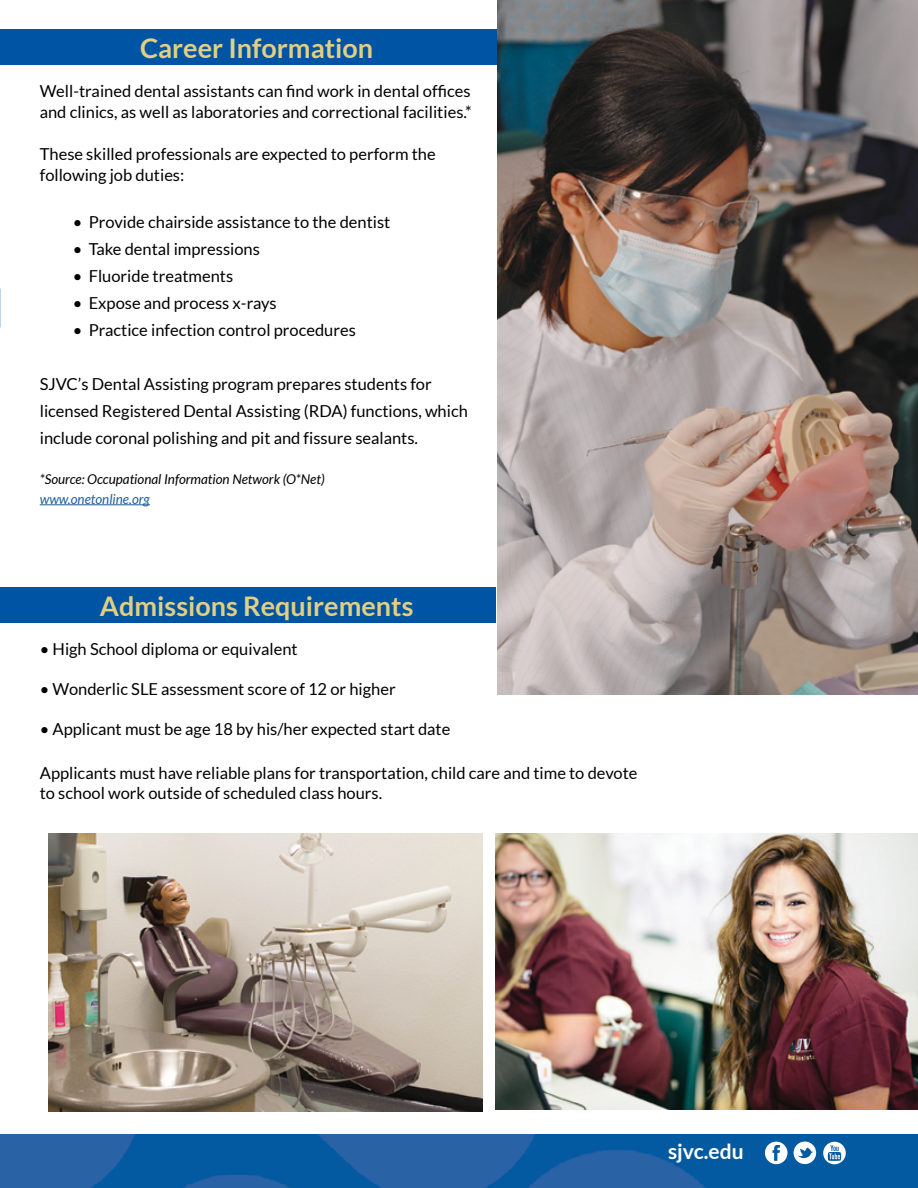
<style>
.page{position:relative;width:918px;height:1188px;background:#fff}
.page>*{position:absolute;margin:0;border:0;box-sizing:border-box;transform-origin:0 0}
.t1{font:700 27px "Lato";color:#e1cf83}
.t2{font:700 21px "Lato";color:#fff}
.t3{font:16.5px/21px "Lato";color:#000}
.t4{font:italic 13.5px "Lato";color:#000}
.t5{font:italic 13.5px "Lato";color:#215e9e}
</style>
<div class="page">
<div style="left:0;top:29px;width:778px;height:36px;background:#0054a4"></div>
<img style="left:0;top:0;width:1px;height:305px">
<div style="left:0;top:587px;width:496px;height:36px;background:#0054a4"></div>
<img style="left:0;top:1134px;width:918px;height:54px">
<hr style="left:40px;top:504px;width:110px;height:1px;background:#215e9e">
<img style="left:497px;top:0;width:421px;height:694px">
<img style="left:496px;top:833px;width:422px;height:276px">
<img style="left:49px;top:833px;width:434px;height:279px">
<svg style="left:794px;top:1142px;width:22px;height:22px"></svg>
<svg style="left:765px;top:1142px;width:23px;height:22px"></svg>
<svg style="left:823px;top:1142px;width:23px;height:22px"></svg>
<p class="t1" style="left:140px;top:32px;width:235px">Career Information</p>
<p class="t3" style="left:40px;top:80px;width:433px">Well-trained dental assistants can find work in dental offices and clinics, as well as laboratories and correctional facilities.*</p>
<p class="t3" style="left:40px;top:143px;width:398px">These skilled professionals are expected to perform the</p>
<p class="t3" style="left:40px;top:164px;width:146px">following job duties:</p>
<p class="t3" style="left:73px;top:211px;width:319px">• Provide chairside assistance to the dentist</p>
<p class="t3" style="left:73px;top:238px;width:189px">• Take dental impressions</p>
<p class="t3" style="left:73px;top:265px;width:162px">• Fluoride treatments</p>
<p class="t3" style="left:73px;top:292px;width:205px">• Expose and process x-rays</p>
<p class="t3" style="left:73px;top:319px;width:285px">• Practice infection control procedures</p>
<p class="t3" style="left:40px;top:373px;width:394px">SJVC’s Dental Assisting program prepares students for</p>
<p class="t3" style="left:40px;top:397px;width:430px;line-height:27px">licensed Registered Dental Assisting (RDA) functions, which include coronal polishing and pit and fissure sealants.</p>
<p class="t4" style="left:40px;top:472px;width:286px">*Source: Occupational Information Network (O*Net)</p>
<p class="t5" style="left:40px;top:491px;width:112px">www.onetonline.org</p>
<p class="t1" style="left:100px;top:590px;width:315px">Admissions Requirements</p>
<p class="t3" style="left:40px;top:639px;width:259px">• High School diploma or equivalent</p>
<p class="t3" style="left:40px;top:678px;width:357px">• Wonderlic SLE assessment score of 12 or higher</p>
<p class="t3" style="left:40px;top:718px;width:412px">• Applicant must be age 18 by his/her expected start date</p>
<p class="t3" style="left:40px;top:763px;width:599px;line-height:19.8px">Applicants must have reliable plans for transportation, child care and time to devote to school work outside of scheduled class hours.</p>
<p class="t2" style="left:668px;top:1140px;width:77px">sjvc.edu</p>
</div>
